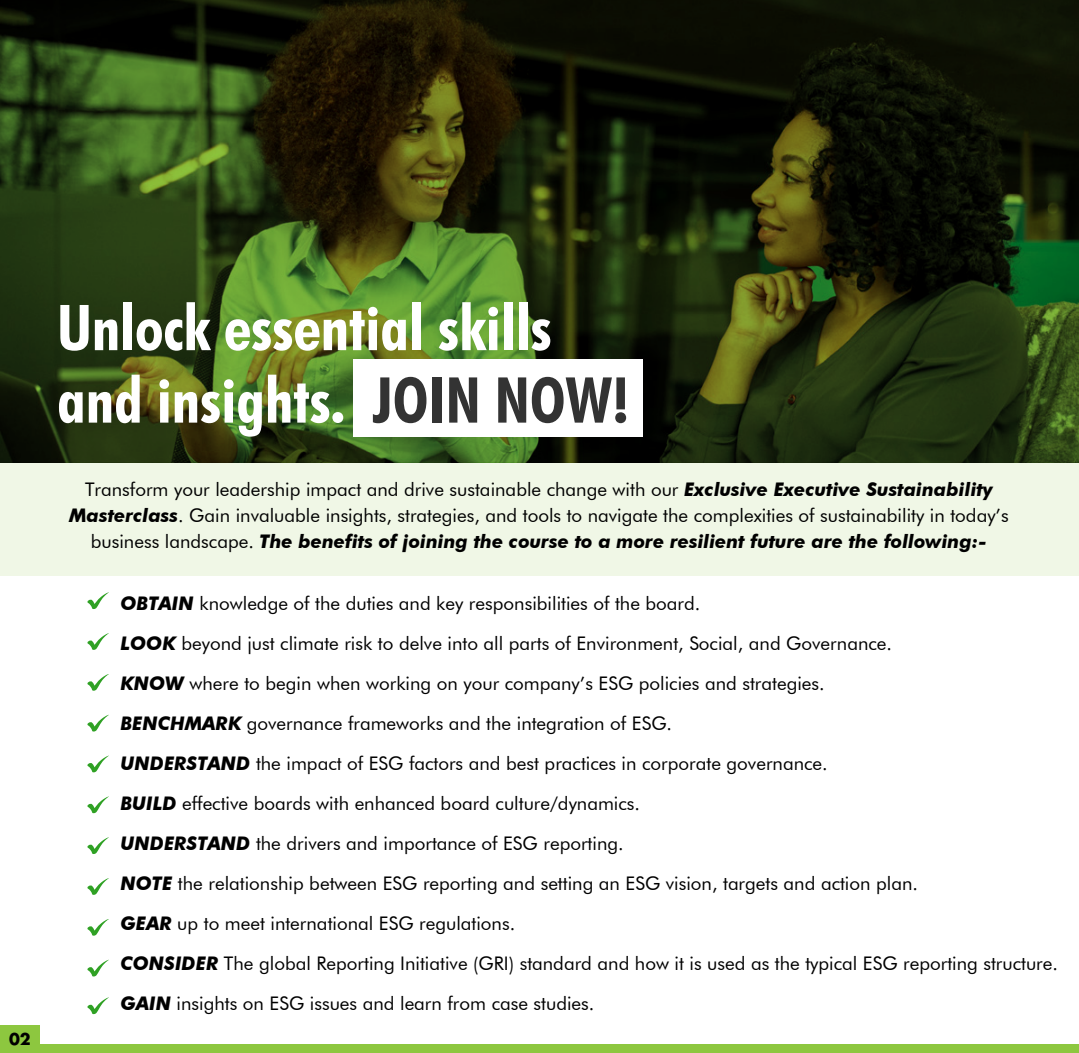
<style>
.page{position:relative;width:1079px;height:1053px;background:#fff}
.page>*{position:absolute;margin:0;border:0;box-sizing:border-box;transform-origin:0 0}
.t1{font:700 condensed 63.38px/72.4px "Futura BT";color:#fff}
.t2{font:18.75px/40px "Futura BT";color:#000}
.t3{font:700 15.88px "Futura LT";color:#000}
.s1{color:#333}
.s2{font-weight:700;font-style:italic}
</style>
<div class="page">
<div style="left:1px;top:1044px;width:1077px;height:8px;background:#8dc73f"></div>
<svg style="left:0;top:0;width:1078px;height:462px;background:#26340f"></svg>
<div style="left:353px;top:359px;width:290px;height:77px;background:#fff"></div>
<svg style="left:87px;top:592px;width:22px;height:17px"></svg>
<svg style="left:87px;top:633px;width:22px;height:17px"></svg>
<svg style="left:87px;top:674px;width:22px;height:17px"></svg>
<svg style="left:87px;top:714px;width:22px;height:18px"></svg>
<svg style="left:87px;top:755px;width:22px;height:17px"></svg>
<svg style="left:87px;top:796px;width:22px;height:17px"></svg>
<svg style="left:87px;top:837px;width:22px;height:17px"></svg>
<svg style="left:87px;top:878px;width:22px;height:17px"></svg>
<svg style="left:87px;top:919px;width:22px;height:17px"></svg>
<svg style="left:87px;top:959px;width:22px;height:18px"></svg>
<svg style="left:87px;top:997px;width:22px;height:17px"></svg>
<div style="left:0;top:1024px;width:39px;height:28px;background:#8dc73f"></div>
<div style="left:0;top:463px;width:1078px;height:113px;background:#f0f7e6"></div>
<p class="t3" style="left:9px;top:1028px;width:23px">02</p>
<h1 class="t1" style="left:57px;top:291px;width:574px">Unlock essential skills and insights. <span class="s1">JOIN NOW!</span></h1>
<p class="t2" style="left:69px;top:476px;width:941px;line-height:26.2px;text-align:center">Transform your leadership impact and drive sustainable change with our <span class="s2">Exclusive Executive Sustainability<br>Masterclass</span>. Gain invaluable insights, strategies, and tools to navigate the complexities of sustainability in today’s business landscape. <span class="s2">The benefits of joining the course to a more resilient future are the following:-</span></p>
<p class="t2" style="left:120px;top:583px;width:939px"><span class="s2">OBTAIN</span> knowledge of the duties and key responsibilities of the board.<br><span class="s2">LOOK</span> beyond just climate risk to delve into all parts of Environment, Social, and Governance.<br><span class="s2">KNOW</span> where to begin when working on your company’s ESG policies and strategies.<br><span class="s2">BENCHMARK</span> governance frameworks and the integration of ESG.<br><span class="s2">UNDERSTAND</span> the impact of ESG factors and best practices in corporate governance.<br><span class="s2">BUILD</span> effective boards with enhanced board culture/dynamics.<br><span class="s2">UNDERSTAND</span> the drivers and importance of ESG reporting.<br><span class="s2">NOTE</span> the relationship between ESG reporting and setting an ESG vision, targets and action plan.<br><span class="s2">GEAR</span> up to meet international ESG regulations.<br><span class="s2">CONSIDER</span> The global Reporting Initiative (GRI) standard and how it is used as the typical ESG reporting structure.<br><span class="s2">GAIN</span> insights on ESG issues and learn from case studies.</p>
</div>
